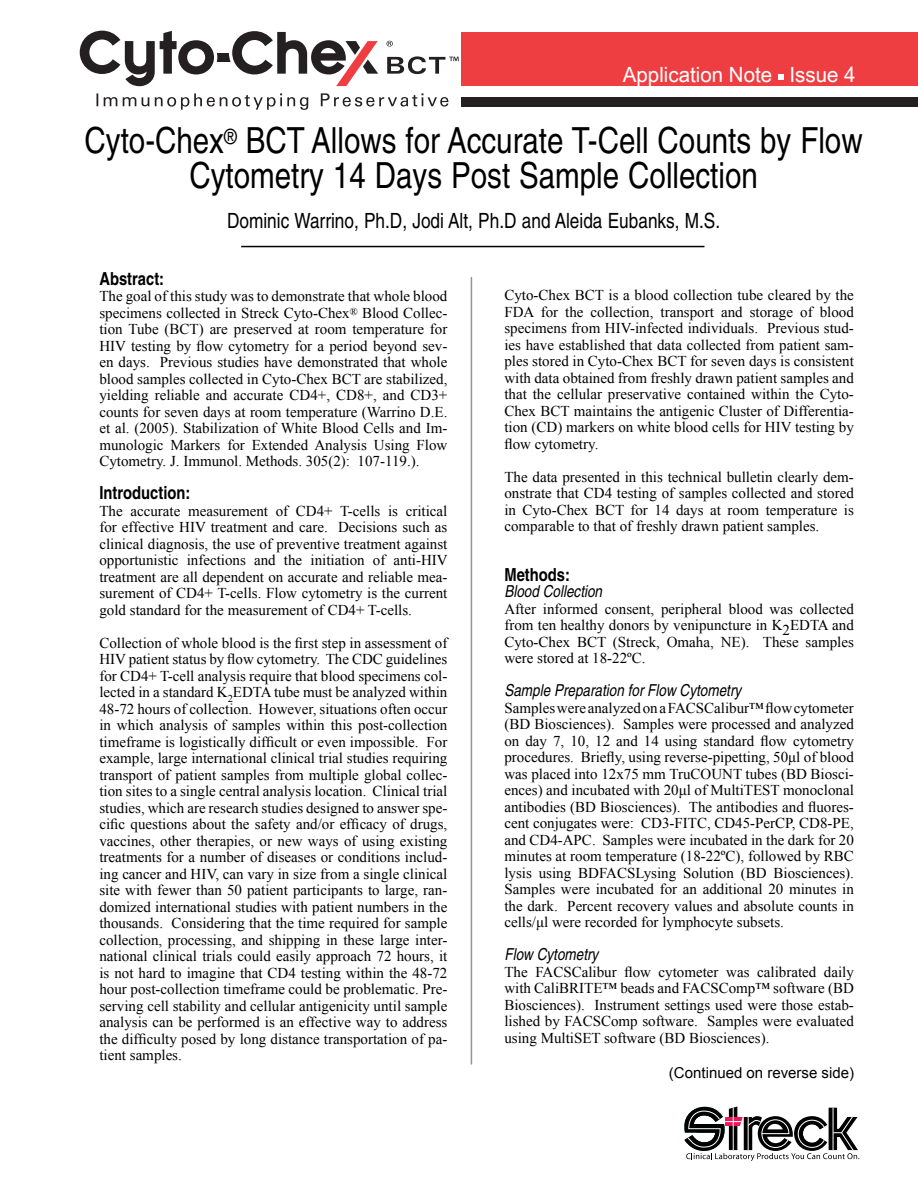
<style>
.page{position:relative;width:918px;height:1188px;background:#fff}
.page>*{position:absolute;margin:0;border:0;box-sizing:border-box;transform-origin:0 0}
.t1{font:condensed 36px/34.5px "Helvetica";color:#000;text-align:center}
.t2{font:condensed 21px "Helvetica";color:#000}
.t3{font:21px "Arial Narrow";color:#fff;scale:1.19 1}
.t4{font:700 condensed 18px "Helvetica";color:#000}
.t5{font:italic condensed 16.5px "Helvetica";color:#000}
.t6{font:15px/16.5px "Times New Roman";color:#000;text-align:justify}
.t7{font:15px "Arial";color:#000}
</style>
<div class="page">
<hr style="left:241px;top:246px;width:463px;height:1px;background:#000">
<svg style="left:684px;top:1107px;width:175px;height:54px"></svg>
<hr style="left:471px;top:277px;width:1px;height:788px;background:#939598">
<div style="left:461px;top:32px;width:457px;height:53px;background:#ef3e42"></div>
<div style="left:461px;top:97px;width:457px;height:9px;background:#241f21"></div>
<svg style="left:778px;top:75px;width:6px;height:5px"></svg>
<svg style="left:80px;top:30px;width:379px;height:80px"></svg>
<h2 class="t3" style="left:623px;top:59px;width:197px">Application Note Issue 4</h2>
<h1 class="t1" style="left:85px;top:123px;width:780px">Cyto-Chex<sup>®</sup> BCT Allows for Accurate T-Cell Counts by Flow<br>Cytometry 14 Days Post Sample Collection</h1>
<h2 class="t2" style="left:227px;top:209px;width:495px">Dominic Warrino, Ph.D, Jodi Alt, Ph.D and Aleida Eubanks, M.S.</h2>
<p class="t4" style="left:99px;top:268px;width:66px">Abstract:</p>
<p class="t6" style="left:99px;top:288px;width:350px">The goal of this study was to demonstrate that whole blood specimens collected in Streck Cyto-Chex<sup>®</sup> Blood Collec&shy;tion Tube (BCT) are preserved at room temperature for HIV testing by flow cytometry for a period beyond sev&shy;en days. Previous studies have demonstrated that whole blood samples collected in Cyto-Chex BCT are stabilized, yielding reliable and accurate CD4+, CD8+, and CD3+ counts for seven days at room temperature (Warrino D.E. et al. (2005). Stabilization of White Blood Cells and Im&shy;munologic Markers for Extended Analysis Using Flow Cytometry. J. Immunol. Methods. 305(2): 107-119.).</p>
<p class="t4" style="left:99px;top:482px;width:93px">Introduction:</p>
<p class="t6" style="left:99px;top:502px;width:350px">The accurate measurement of CD4+ T-cells is critical for effective HIV treatment and care. Decisions such as clinical diagnosis, the use of preventive treatment against opportunistic infections and the initiation of anti-HIV treatment are all dependent on accurate and reliable mea&shy;surement of CD4+ T-cells. Flow cytometry is the current gold standard for the measurement of CD4+ T-cells.</p>
<p class="t6" style="left:99px;top:634px;width:350px">Collection of whole blood is the first step in assessment of HIV patient status by flow cytometry. The CDC guidelines for CD4+ T-cell analysis require that blood specimens col&shy;lected in a standard K<sub>2</sub>EDTA tube must be analyzed within 48-72 hours of collection. However, situations often occur in which analysis of samples within this post-collection timeframe is logistically difficult or even impossible. For example, large international clinical trial studies requiring transport of patient samples from multiple global collec&shy;tion sites to a single central analysis location. Clinical trial studies, which are research studies designed to answer spe&shy;cific questions about the safety and/or efficacy of drugs, vaccines, other therapies, or new ways of using existing treatments for a number of diseases or conditions includ&shy;ing cancer and HIV, can vary in size from a single clinical site with fewer than 50 patient participants to large, ran&shy;domized international studies with patient numbers in the thousands. Considering that the time required for sample collection, processing, and shipping in these large inter&shy;national clinical trials could easily approach 72 hours, it is not hard to imagine that CD4 testing within the 48-72 hour post-collection timeframe could be problematic. Pre&shy;serving cell stability and cellular antigenicity until sample analysis can be performed is an effective way to address the difficulty posed by long distance transportation of pa&shy;tient samples.</p>
<p class="t6" style="left:504px;top:287px;width:351px">Cyto-Chex BCT is a blood collection tube cleared by the FDA for the collection, transport and storage of blood specimens from HIV-infected individuals. Previous stud&shy;ies have established that data collected from patient sam&shy;ples stored in Cyto-Chex BCT for seven days is consistent with data obtained from freshly drawn patient samples and that the cellular preservative contained within the Cyto-Chex BCT maintains the antigenic Cluster of Differentia&shy;tion (CD) markers on white blood cells for HIV testing by flow cytometry.</p>
<p class="t6" style="left:504px;top:468px;width:351px">The data presented in this technical bulletin clearly dem&shy;onstrate that CD4 testing of samples collected and stored in Cyto-Chex BCT for 14 days at room temperature is comparable to that of freshly drawn patient samples.</p>
<p class="t4" style="left:504px;top:564px;width:67px">Methods:</p>
<p class="t5" style="left:504px;top:582px;width:99px">Blood Collection</p>
<p class="t6" style="left:504px;top:600px;width:351px">After informed consent, peripheral blood was collected from ten healthy donors by venipuncture in K2EDTA and Cyto-Chex BCT (Streck, Omaha, NE). These samples were stored at 18-22ºC.</p>
<p class="t5" style="left:504px;top:681px;width:238px">Sample Preparation for Flow Cytometry</p>
<p class="t6" style="left:504px;top:699px;width:351px">Samples were analyzed on a FACSCalibur™ flow cytometer (BD Biosciences). Samples were processed and analyzed on day 7, 10, 12 and 14 using standard flow cytometry procedures. Briefly, using reverse-pipetting, 50μl of blood was placed into 12x75 mm TruCOUNT tubes (BD Biosci&shy;ences) and incubated with 20μl of MultiTEST monoclonal antibodies (BD Biosciences). The antibodies and fluores&shy;cent conjugates were: CD3-FITC, CD45-PerCP, CD8-PE, and CD4-APC. Samples were incubated in the dark for 20 minutes at room temperature (18-22ºC), followed by RBC lysis using BDFACSLysing Solution (BD Biosciences).<br>Samples were incubated for an additional 20 minutes in the dark. Percent recovery values and absolute counts in cells/μl were recorded for lymphocyte subsets.</p>
<p class="t5" style="left:504px;top:945px;width:95px">Flow Cytometry</p>
<p class="t6" style="left:504px;top:963px;width:351px">The FACSCalibur flow cytometer was calibrated daily with CaliBRITE™ beads and FACSComp™ software (BD Biosciences). Instrument settings used were those estab&shy;lished by FACSComp software. Samples were evaluated using MultiSET software (BD Biosciences).</p>
<p class="t7" style="left:669px;top:1063px;width:187px">(Continued on reverse side)</p>
</div>
